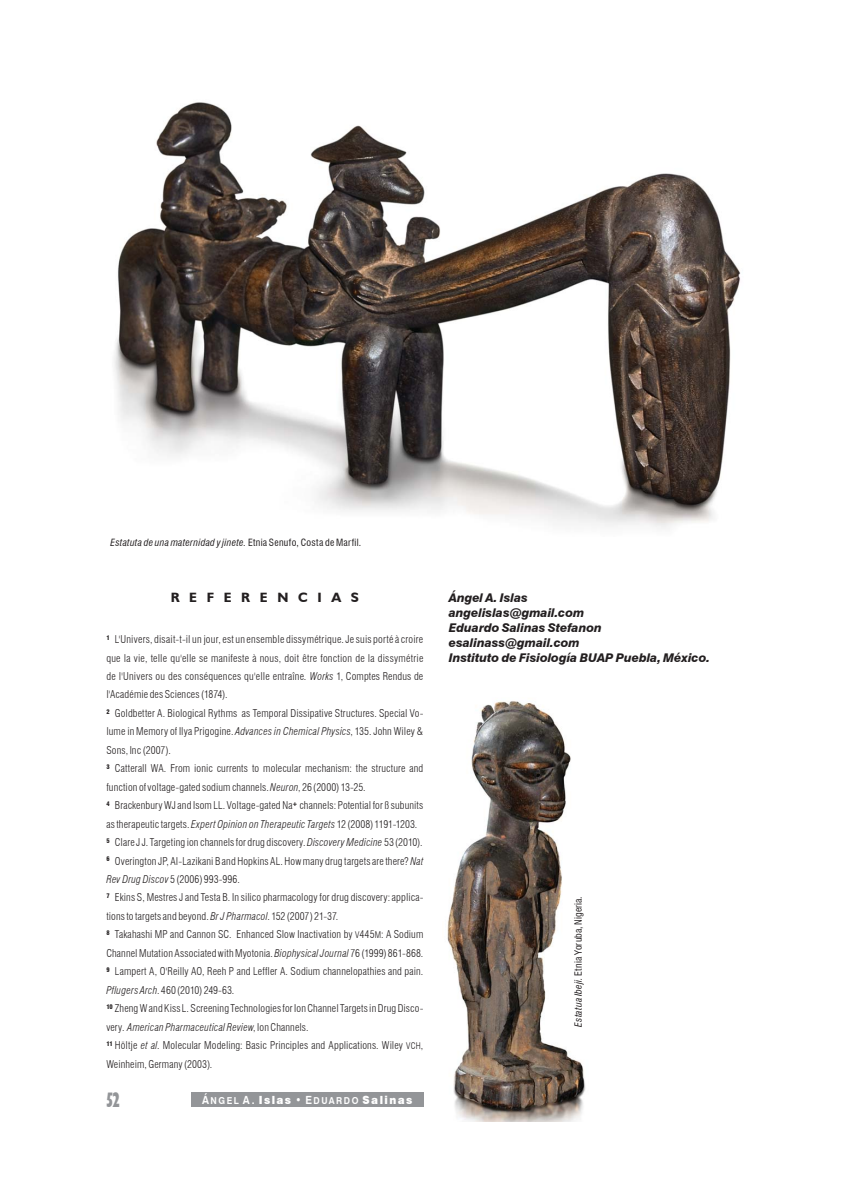
<style>
.page{position:relative;width:851px;height:1191px;background:#fff}
.page>*{position:absolute;margin:0;border:0;box-sizing:border-box;transform-origin:0 0}
.t1{font:700 condensed 21px "Humanist 521 BT Xtra";color:#939598;scale:.75 1}
.t2{font:700 13.5px "Humanist 521 BT";letter-spacing:.72em;color:#231f20}
.t3{font:italic 800 12px/15px "Swiss 721 BT";letter-spacing:-.005em;color:#231f20}
.t4{font:900 11.25px "Swiss 721 BT";letter-spacing:.14em;color:#fff;scale:.9 1}
.t5{font:300 condensed 10.5px/18.5px "Swiss 721 BT";letter-spacing:.015em;color:#231f20}
.t6{font:italic condensed 9.75px "Swiss 721 BT";letter-spacing:.025em;color:#231f20}
.t7{font:condensed 9.75px "Swiss 721 BT";letter-spacing:.005em;color:#231f20}
.s1{font-style:normal}
.s2{font-style:italic}
.s3{font-size:8.85px}
.s4{font-weight:700}
.s5{font-weight:700;font-size:9.6px}
.s6{font-weight:500}
</style>
<div class="page">
<div style="left:191px;top:1092px;width:232px;height:14px;background:#939598"></div>
<img style="left:114px;top:102px;width:627px;height:427px">
<img style="left:447px;top:701px;width:139px;height:420px">
<p class="t6" style="left:111px;top:537px;width:252px">Estatuta de una maternidad y jinete. <span class="s1">Etnia Senufo, Costa de Marfil.</span></p>
<p class="t2" style="left:171px;top:588px;width:190px">REFERENCIAS</p>
<p class="t5" style="left:106px;top:630px;width:318px"><sup>1</sup> L'Univers, disait-t-il un jour, est un ensemble dissymétrique. Je suis porté à croire que la vie, telle qu'elle se manifeste à nous, doit être fonction de la dissymétrie de l'Univers ou des conséquences qu'elle entraîne<span class="s2">. Works</span> 1, Comptes Rendus de l'Académie des Sciences (1874).<br><sup>2</sup> Goldbetter A. Biological Rythms as Temporal Dissipative Structures. Special Vo&shy;lume in Memory of Ilya Prigogine. <span class="s2">Advances in Chemical Physics</span>, 135. John Wiley &amp; Sons, Inc (2007).<br><sup>3</sup> Catterall WA. From ionic currents to molecular mechanism: the structure and function of voltage-gated sodium channels. <span class="s2">Neuron</span>, 26 (2000) 13-25.<br><sup>4</sup> Brackenbury WJ and Isom LL. Voltage-gated Na<sup>+</sup> channels: Potential for ß subunits as therapeutic targets. <span class="s2">Expert Opinion on Therapeutic Targets</span> 12 (2008) 1191-1203.<br><sup>5</sup> Clare J J. Targeting ion channels for drug discovery. <span class="s2">Discovery Medicine</span> 53 (2010).<br><sup>6</sup> Overington JP, Al-Lazikani B and Hopkins AL. How many drug targets are there? <span class="s2">Nat Rev Drug Discov</span> 5 (2006) 993-996.<br><sup>7</sup> Ekins S, Mestres J and Testa B. In silico pharmacology for drug discovery: applica&shy;tions to targets and beyond. <span class="s2">Br J Pharmacol</span>. 152 (2007) 21-37.<br><sup>8</sup> Takahashi MP and Cannon SC. Enhanced Slow Inactivation by <span class="s3">V</span>445<span class="s3">M</span>: A Sodium Channel Mutation Associated with Myotonia. <span class="s2">Biophysical Journal</span> 76 (1999) 861-868.<br><sup>9</sup> Lampert A, O'Reilly AO, Reeh P and Leffler A. Sodium channelopathies and pain.<br><span class="s2">Pflugers Arch</span>. 460 (2010) 249-63.<br><sup>10</sup> Zheng W and Kiss L. Screening Technologies for Ion Channel Targets in Drug Disco&shy;very. <span class="s2">American Pharmaceutical Review</span>, Ion Channels.<br><sup>11</sup> Höltje <span class="s2">et al</span>. Molecular Modeling: Basic Principles and Applications. Wiley <span class="s3">VCH</span>, Weinheim, Germany (2003).</p>
<h1 class="t1" style="left:106px;top:1086px;width:19px">52</h1>
<p class="t4" style="left:202px;top:1092px;width:235px"><span class="s4">Á</span><span class="s5">NGEL</span> <span class="s4">A.</span> Islas <span class="s6">•</span> <span class="s4">E</span><span class="s5">DUARDO</span> Salinas</p>
<p class="t3" style="left:449px;top:590px;width:262px">Ángel A. Islas<br>angelislas@gmail.com<br>Eduardo Salinas Stefanon esalinass@gmail.com<br>Instituto de Fisiología BUAP Puebla, México.</p>
<p class="t7" style="left:572px;top:1026px;width:132px;rotate:-90deg"><span class="s2">Estatua Ibeji.</span> Etnia Yoruba, Nigeria.</p>
</div>
